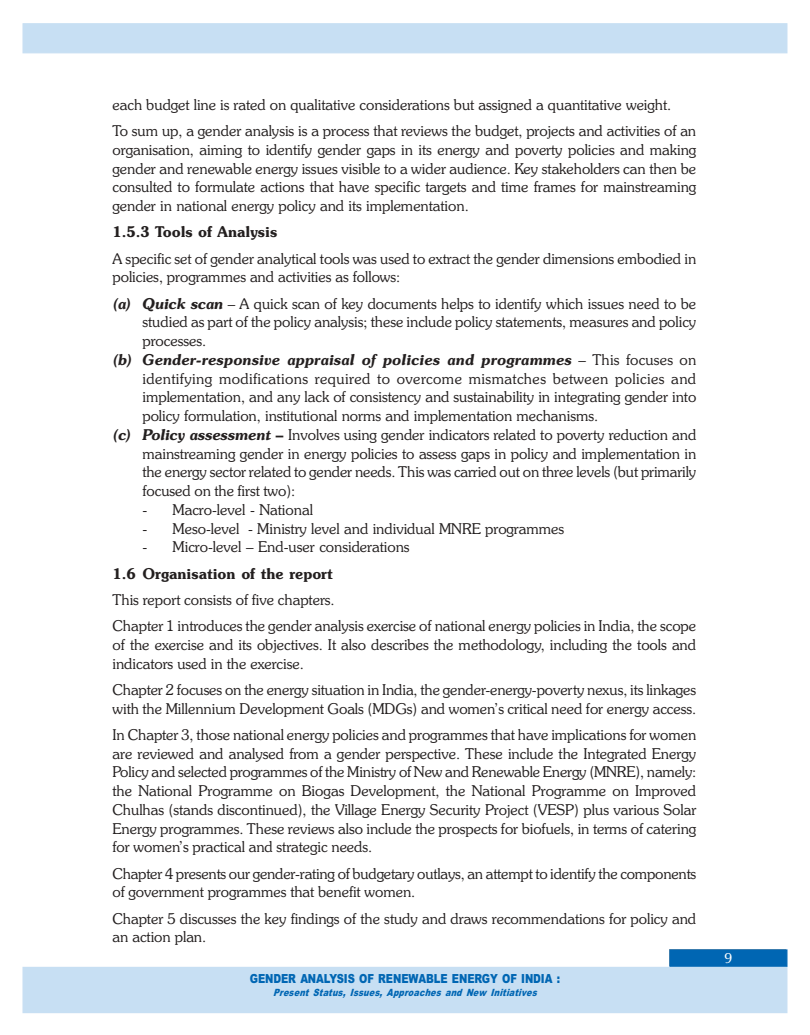
<style>
.page{position:relative;width:810px;height:1035px;background:#fff}
.page>*{position:absolute;margin:0;border:0;box-sizing:border-box;transform-origin:0 0}
.t1{font:15px/18.8px "TT5 C5 BO00";letter-spacing:-.005em;color:#231f1f}
.t2{font:15px "TT5 C5 BO00";letter-spacing:.02em;color:#231f1f}
.t3{font:15px "TT5 C77 O00";letter-spacing:.01em;color:#231f1f}
.t4{font:15px "TT5 C59 O00";letter-spacing:-.005em;color:#231f1f}
.t5{font:15px "TT5 C4 DO00";color:#fff}
.t6{font:12.5px "TT5 C51 O00";letter-spacing:-.01em;color:#0066b3;scale:.8 1}
.t7{font:10px "TT5 C55 OI00";letter-spacing:.03em;color:#0066b3;scale:.8 1}
.s1{font-family:"TT5 C77 O00"}
.s2{font-family:"TT5 C5 BO00"}
.s3{font-family:"TT5 C59 O00"}
</style>
<div class="page">
<div style="left:669px;top:949px;width:118px;height:18px;background:#0066b3;border:1px solid #0066b3"></div>
<div style="left:22px;top:967px;width:765px;height:46px;background:#c7dff3"></div>
<div style="left:22px;top:23px;width:765px;height:30px;background:#c7dff3"></div>
<p class="t1" style="left:112px;top:93px;width:585px;line-height:26.2px">each budget line is rated on qualitative considerations but assigned a quantitative weight.<br>To sum up, a gender analysis is a process that reviews the budget, projects and activities of an</p>
<p class="t1" style="left:112px;top:142px;width:585px;text-align:justify">organisation, aiming to identify gender gaps in its energy and poverty policies and making gender and renewable energy issues visible to a wider audience. Key stakeholders can then be consulted to formulate actions that have specific targets and time frames for mainstreaming gender in national energy policy and its implementation.</p>
<p class="t4" style="left:112px;top:226px;width:167px">1.5.3 Tools of Analysis</p>
<p class="t1" style="left:112px;top:250px;width:585px">A specific set of gender analytical tools was used to extract the gender dimensions embodied in policies, programmes and activities as follows:</p>
<p class="t1" style="left:142px;top:295px;width:555px;text-align:justify;text-indent:-30px"><span class="s1">(a) Quick scan</span> – A quick scan of key documents helps to identify which issues need to be studied as part of the policy analysis; these include policy statements, measures and policy processes.</p>
<p class="t3" style="left:112px;top:354px;width:585px">(b) Gender-responsive appraisal of policies and programmes <span class="s2">– This focuses on</span></p>
<p class="t2" style="left:142px;top:373px;width:555px">identifying modifications required to overcome mismatches between policies and</p>
<p class="t1" style="left:142px;top:389px;width:555px">implementation, and any lack of consistency and sustainability in integrating gender into</p>
<p class="t1" style="left:142px;top:408px;width:457px">policy formulation, institutional norms and implementation mechanisms.</p>
<p class="t1" style="left:112px;top:427px;width:585px"><span class="s1">(c) Policy assessment</span> <span class="s3">–</span> Involves using gender indicators related to poverty reduction and</p>
<p class="t1" style="left:142px;top:445px;width:555px">mainstreaming gender in energy policies to assess gaps in policy and implementation in</p>
<p class="t1" style="left:142px;top:464px;width:555px">the energy sector related to gender needs. This was carried out on three levels (but primarily</p>
<p class="t1" style="left:142px;top:483px;width:154px">focused on the first two):</p>
<p class="t1" style="left:142px;top:502px;width:172px">- Macro-level - National</p>
<p class="t1" style="left:142px;top:520px;width:423px">- Meso-level - Ministry level and individual MNRE programmes</p>
<p class="t1" style="left:142px;top:539px;width:269px">- Micro-level – End-user considerations</p>
<p class="t4" style="left:112px;top:568px;width:222px">1.6 Organisation of the report</p>
<p class="t1" style="left:112px;top:588px;width:585px;line-height:26.2px">This report consists of five chapters.<br>Chapter 1 introduces the gender analysis exercise of national energy policies in India, the scope</p>
<p class="t1" style="left:112px;top:637px;width:585px">of the exercise and its objectives. It also describes the methodology, including the tools and indicators used in the exercise.</p>
<p class="t1" style="left:112px;top:682px;width:585px">Chapter 2 focuses on the energy situation in India, the gender-energy-poverty nexus, its linkages with the Millennium Development Goals (MDGs) and women’s critical need for energy access.</p>
<p class="t1" style="left:112px;top:727px;width:585px;text-align:justify">In Chapter 3, those national energy policies and programmes that have implications for women are reviewed and analysed from a gender perspective. These include the Integrated Energy Policy and selected programmes of the Ministry of New and Renewable Energy (MNRE), namely: the National Programme on Biogas Development, the National Programme on Improved Chulhas (stands discontinued), the Village Energy Security Project (VESP) plus various Solar Energy programmes. These reviews also include the prospects for biofuels, in terms of catering for women’s practical and strategic needs.</p>
<p class="t1" style="left:112px;top:865px;width:585px">Chapter 4 presents our gender-rating of budgetary outlays, an attempt to identify the components of government programmes that benefit women.</p>
<p class="t1" style="left:112px;top:910px;width:585px">Chapter 5 discusses the key findings of the study and draws recommendations for policy and an action plan.</p>
<p class="t6" style="left:250px;top:974px;width:389px">GENDER ANALYSIS OF RENEWABLE ENERGY OF INDIA :</p>
<p class="t7" style="left:273px;top:988px;width:331px">Present Status, Issues, Approaches and New Initiatives</p>
<p class="t5" style="left:724px;top:952px;width:10px">9</p>
</div>
